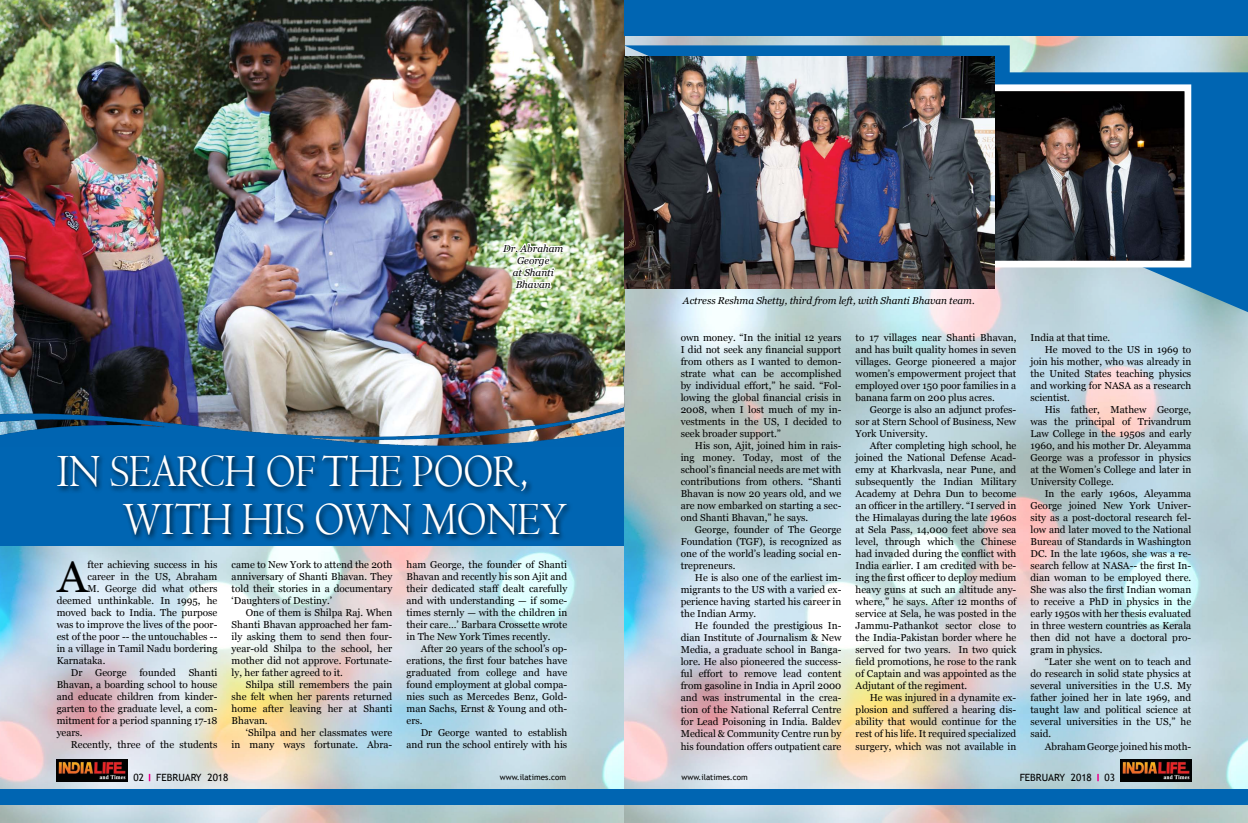
<style>
.page{position:relative;width:1248px;height:823px;background:#fff}
.page>*{position:absolute;margin:0;border:0;box-sizing:border-box;transform-origin:0 0}
.t1{font:48px/48px "Centaur";color:#fff;scale:.84 1}
.t2{font:44.6px "Georgia";color:#000}
.t3{font:10px/12px "Georgia";color:#000;text-align:justify}
.t4{font:italic 10px/12px "Georgia";color:#000;text-align:center}
.t5{font:10px "Trebuchet MS";color:#000}
.t6{font:8px "Trebuchet MS";color:#000}
</style>
<div class="page">
<img style="left:0;top:35px;width:1247px;height:787px">
<div style="left:0;top:360px;width:623px;height:186px;background:#0065b2"></div>
<div style="left:55px;top:452px;width:518px;height:90px;background:#000;opacity:.75"></div>
<img style="left:57px;top:758px;width:71px;height:22px">
<img style="left:0;top:0;width:624px;height:446px">
<img style="left:500px;top:228px;width:65px;height:75px">
<img style="left:1120px;top:758px;width:71px;height:22px">
<svg style="left:624px;top:45px;width:623px;height:267px"></svg>
<img style="left:994px;top:92px;width:189px;height:167px">
<div style="left:981px;top:84px;width:210px;height:183px;border:7px solid #fff"></div>
<div style="left:0;top:788px;width:1247px;height:15px;background:#0065b2"></div>
<div style="left:624px;top:0;width:623px;height:35px;background:#0065b2"></div>
<img style="left:624px;top:57px;width:370px;height:231px">
<p class="t4" style="left:503px;top:242px;width:61px">Dr. Abraham<br>George<br>at Shanti<br>Bhavan</p>
<h1 class="t1" style="left:122px;top:447px;width:531px;text-indent:-66px">IN SEARCH OF THE POOR,<br>WITH HIS OWN MONEY</h1>
<h2 class="t2" style="left:58px;top:549px;width:31px">A</h2>
<p class="t3" style="left:88px;top:558px;width:131px">fter achieving success in his</p>
<p class="t3" style="left:88px;top:570px;width:131px">career in the US, Abraham</p>
<p class="t3" style="left:88px;top:582px;width:131px">M. George did what others</p>
<p class="t3" style="left:57px;top:594px;width:162px">deemed unthinkable. In 1995, he</p>
<p class="t3" style="left:57px;top:606px;width:162px">moved back to India. The purpose</p>
<p class="t3" style="left:57px;top:618px;width:162px">was to improve the lives of the poor-</p>
<p class="t3" style="left:57px;top:630px;width:162px">est of the poor -- the untouchables --</p>
<p class="t3" style="left:57px;top:642px;width:162px">in a village in Tamil Nadu bordering</p>
<p class="t3" style="left:57px;top:654px;width:50px">Karnataka.</p>
<p class="t3" style="left:71px;top:666px;width:13px">Dr</p>
<p class="t3" style="left:95px;top:666px;width:33px">George</p>
<p class="t3" style="left:139px;top:666px;width:38px">founded</p>
<p class="t3" style="left:57px;top:666px;width:162px;text-indent:132px">Shanti Bhavan, a boarding school to house and educate children from kinder&shy;garten to the graduate level, a com&shy;mitment for a period spanning 17-18 years.</p>
<p class="t3" style="left:71px;top:738px;width:148px">Recently, three of the students</p>
<p class="t3" style="left:231px;top:558px;width:162px">came to New York to attend the 20th anniversary of Shanti Bhavan. They told their stories in a documentary ‘Daughters of Destiny.’</p>
<p class="t3" style="left:231px;top:606px;width:162px;text-indent:14px">One of them is Shilpa Raj. When Shanti Bhavan approached her fam&shy;ily asking them to send then four&shy;year-old Shilpa to the school, her mother did not approve. Fortunate&shy;ly, her father agreed to it.</p>
<p class="t3" style="left:231px;top:678px;width:162px;text-indent:14px">Shilpa still remembers the pain she felt when her parents returned home after leaving her at Shanti Bhavan.</p>
<p class="t3" style="left:231px;top:726px;width:162px;text-align:right">‘Shilpa and her classmates were<br>in many ways fortunate. Abra-</p>
<p class="t3" style="left:406px;top:558px;width:162px">ham George, the founder of Shanti Bhavan and recently his son Ajit and their dedicated staff dealt carefully and with understanding — if some&shy;times sternly — with the children in their care…’ Barbara Crossette wrote in The New York Times recently.</p>
<p class="t3" style="left:406px;top:642px;width:162px;text-indent:14px">After 20 years of the school’s op&shy;erations, the first four batches have graduated from college and have found employment at global compa&shy;nies such as Mercedes Benz, Gold&shy;man Sachs, Ernst &amp; Young and oth&shy;ers.</p>
<p class="t3" style="left:406px;top:726px;width:162px;text-align:right">Dr George wanted to establish and run the school entirely with his</p>
<p class="t5" style="left:133px;top:771px;width:96px">02 FEBRUARY 2018</p>
<p class="t6" style="left:500px;top:771px;width:68px">www.ilatimes.com</p>
<p class="t4" style="left:683px;top:294px;width:293px">Actress Reshma Shetty, third from left, with Shanti Bhavan team.</p>
<p class="t3" style="left:680px;top:331px;width:162px">own money. “In the initial 12 years I did not seek any financial support from others as I wanted to demon&shy;strate what can be accomplished by individual effort,” he said. “Fol&shy;lowing the global financial crisis in 2008, when I lost much of my in&shy;vestments in the US, I decided to seek broader support.”</p>
<p class="t3" style="left:680px;top:439px;width:162px;text-indent:14px">His son, Ajit, joined him in rais&shy;ing money. Today, most of the school’s financial needs are met with contributions from others. “Shanti Bhavan is now 20 years old, and we are now embarked on starting a sec&shy;ond Shanti Bhavan,” he says.</p>
<p class="t3" style="left:680px;top:523px;width:162px;text-indent:14px">George, founder of The George Foundation (TGF), is recognized as one of the world’s leading social en&shy;trepreneurs.</p>
<p class="t3" style="left:680px;top:571px;width:162px;text-indent:14px">He is also one of the earliest im&shy;migrants to the US with a varied ex&shy;perience having started his career in the Indian Army.</p>
<p class="t3" style="left:680px;top:619px;width:162px;text-indent:14px">He founded the prestigious In&shy;dian Institute of Journalism &amp; New Media, a graduate school in Banga&shy;lore. He also pioneered the success&shy;ful effort to remove lead content from gasoline in India in April 2000 and was instrumental in the crea&shy;tion of the National Referral Centre for Lead Poisoning in India. Baldev Medical &amp; Community Centre run by his foundation offers outpatient care</p>
<p class="t3" style="left:855px;top:331px;width:162px">to 17 villages near Shanti Bhavan, and has built quality homes in seven villages. George pioneered a major women’s empowerment project that employed over 150 poor families in a banana farm on 200 plus acres.</p>
<p class="t3" style="left:855px;top:403px;width:162px;text-indent:14px">George is also an adjunct profes&shy;sor at Stern School of Business, New York University.</p>
<p class="t3" style="left:855px;top:439px;width:162px;text-indent:14px">After completing high school, he joined the National Defense Acad&shy;emy at Kharkvasla, near Pune, and subsequently the Indian Military Academy at Dehra Dun to become an officer in the artillery. “I served in the Himalayas during the late 1960s at Sela Pass, 14,000 feet above sea level, through which the Chinese had invaded during the conflict with India earlier. I am credited with be&shy;ing the first officer to deploy medium heavy guns at such an altitude any&shy;where,” he says. After 12 months of service at Sela, he was posted in the Jammu-Pathankot sector close to the India-Pakistan border where he served for two years. In two quick field promotions, he rose to the rank of Captain and was appointed as the Adjutant of the regiment.</p>
<p class="t3" style="left:855px;top:691px;width:162px;text-indent:14px">He was injured in a dynamite ex&shy;plosion and suffered a hearing dis&shy;ability that would continue for the rest of his life. It required specialized surgery, which was not available in</p>
<p class="t3" style="left:1030px;top:331px;width:81px">India at that time.</p>
<p class="t3" style="left:1044px;top:343px;width:148px">He moved to the US in 1969 to</p>
<p class="t3" style="left:1030px;top:355px;width:162px">join his mother, who was already in</p>
<p class="t3" style="left:1030px;top:367px;width:162px">the United States teaching physics</p>
<p class="t3" style="left:1030px;top:379px;width:162px">and working for NASA as a research</p>
<p class="t3" style="left:1030px;top:391px;width:41px">scientist.</p>
<p class="t3" style="left:1044px;top:403px;width:148px">His father, Mathew George,</p>
<p class="t3" style="left:1030px;top:415px;width:162px">was the principal of Trivandrum</p>
<p class="t3" style="left:1030px;top:427px;width:162px">Law College in the 1950s and early</p>
<p class="t3" style="left:1030px;top:439px;width:162px">1960, and his mother Dr. Aleyamma</p>
<p class="t3" style="left:1030px;top:451px;width:162px">George was a professor in physics</p>
<p class="t3" style="left:1030px;top:463px;width:162px">at the Women’s College and later in</p>
<p class="t3" style="left:1030px;top:475px;width:85px">University College.</p>
<p class="t3" style="left:1044px;top:487px;width:148px">In the early 1960s, Aleyamma</p>
<p class="t3" style="left:1030px;top:499px;width:162px">George joined New York Univer-</p>
<p class="t3" style="left:1030px;top:511px;width:162px">sity as a post-doctoral research fel-</p>
<p class="t3" style="left:1030px;top:523px;width:162px">low and later moved to the National</p>
<p class="t3" style="left:1030px;top:535px;width:162px">Bureau of Standards in Washington</p>
<p class="t3" style="left:1030px;top:547px;width:162px">DC. In the late 1960s, she was a re-</p>
<p class="t3" style="left:1030px;top:559px;width:162px">search fellow at NASA-- the first In-</p>
<p class="t3" style="left:1030px;top:571px;width:162px">dian woman to be employed there.</p>
<p class="t3" style="left:1030px;top:583px;width:162px">She was also the first Indian woman</p>
<p class="t3" style="left:1030px;top:595px;width:162px">to receive a PhD in physics in the</p>
<p class="t3" style="left:1030px;top:607px;width:162px">early 1950s with her thesis evaluated</p>
<p class="t3" style="left:1030px;top:619px;width:162px">in three western countries as Kerala</p>
<p class="t3" style="left:1030px;top:631px;width:162px">then did not have a doctoral pro-</p>
<p class="t3" style="left:1030px;top:643px;width:73px">gram in physics.</p>
<p class="t3" style="left:1044px;top:655px;width:148px">“Later she went on to teach and</p>
<p class="t3" style="left:1030px;top:667px;width:162px">do research in solid state physics at</p>
<p class="t3" style="left:1030px;top:679px;width:162px">several universities in the U.S. My</p>
<p class="t3" style="left:1030px;top:691px;width:162px">father joined her in late 1969, and</p>
<p class="t3" style="left:1030px;top:703px;width:162px">taught law and political science at</p>
<p class="t3" style="left:1030px;top:715px;width:162px">several universities in the US,” he</p>
<p class="t3" style="left:1030px;top:727px;width:22px">said.</p>
<p class="t3" style="left:1044px;top:739px;width:148px">Abraham George joined his moth-</p>
<p class="t6" style="left:681px;top:771px;width:68px">www.ilatimes.com</p>
<p class="t5" style="left:1019px;top:771px;width:74px">FEBRUARY 2018</p>
<p class="t5" style="left:1104px;top:771px;width:12px">03</p>
</div>
